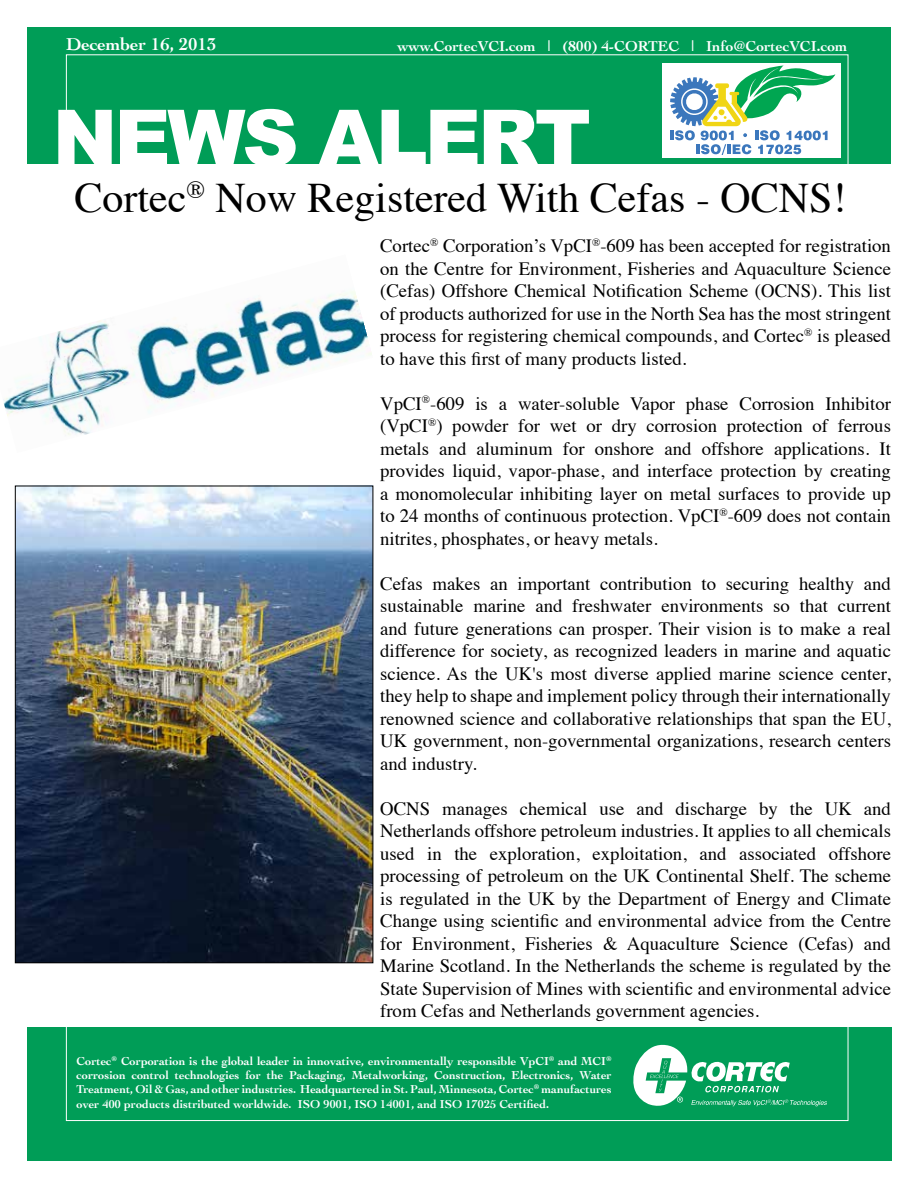
<style>
.page{position:relative;width:918px;height:1188px;background:#fff}
.page>*{position:absolute;margin:0;border:0;box-sizing:border-box;transform-origin:0 0}
.t1{font:900 78px "Arial";letter-spacing:-.04em;color:#fff}
.t2{font:42px "Times";color:#000}
.t3{font:18.75px/22.5px "Times";color:#000;text-align:justify}
.t4{font:700 18px "Cochin";color:#fff}
.t5{font:700 15px "Cochin";color:#fff}
.t6{font:700 12px/14.4px "Cochin";color:#fff;text-align:justify}
</style>
<div class="page">
<div style="left:27px;top:27px;width:864px;height:137px;background:#009d57"></div>
<div style="left:28px;top:1028px;width:864px;height:133px;background:#009d57"></div>
<svg style="left:633px;top:1044px;width:194px;height:63px"></svg>
<div style="left:662px;top:63px;width:179px;height:94px;background:#fff"></div>
<svg style="left:670px;top:65px;width:165px;height:89px"></svg>
<img style="left:3px;top:291px;width:369px;height:144px">
<img style="left:17px;top:488px;width:354px;height:473px">
<p class="t4" style="left:66px;top:32px;width:152px">December 16, 2013</p>
<p class="t5" style="left:398px;top:36px;width:451px">www.CortecVCI.com | (800) 4-CORTEC | Info@CortecVCI.com</p>
<h1 class="t1" style="left:52px;top:81px;width:540px">NEWS ALERT</h1>
<h2 class="t2" style="left:74px;top:158px;width:774px">Cortec<sup>®</sup> Now Registered With Cefas - OCNS!</h2>
<p class="t3" style="left:380px;top:233px;width:512px">Cortec<sup>®</sup> Corporation’s VpCI<sup>®</sup>-609 has been accepted for registration on the Centre for Environment, Fisheries and Aquaculture Science (Cefas) Offshore Chemical Notification Scheme (OCNS). This list of products authorized for use in the North Sea has the most stringent process for registering chemical compounds, and Cortec<sup>®</sup> is pleased to have this first of many products listed.</p>
<p class="t3" style="left:380px;top:391px;width:512px">VpCI<sup>®</sup>-609 is a water-soluble Vapor phase Corrosion Inhibitor (VpCI<sup>®</sup>) powder for wet or dry corrosion protection of ferrous metals and aluminum for onshore and offshore applications. It provides liquid, vapor-phase, and interface protection by creating a monomolecular inhibiting layer on metal surfaces to provide up to 24 months of continuous protection. VpCI<sup>®</sup>-609 does not contain nitrites, phosphates, or heavy metals.</p>
<p class="t3" style="left:380px;top:571px;width:512px">Cefas makes an important contribution to securing healthy and sustainable marine and freshwater environments so that current and future generations can prosper. Their vision is to make a real difference for society, as recognized leaders in marine and aquatic science. As the UK's most diverse applied marine science center, they help to shape and implement policy through their internationally renowned science and collaborative relationships that span the EU, UK government, non-governmental organizations, research centers and industry.</p>
<p class="t3" style="left:380px;top:796px;width:512px">OCNS manages chemical use and discharge by the UK and Netherlands offshore petroleum industries. It applies to all chemicals used in the exploration, exploitation, and associated offshore processing of petroleum on the UK Continental Shelf. The scheme is regulated in the UK by the Department of Energy and Climate Change using scientific and environmental advice from the Centre for Environment, Fisheries &amp; Aquaculture Science (Cefas) and Marine Scotland. In the Netherlands the scheme is regulated by the State Supervision of Mines with scientific and environmental advice from Cefas and Netherlands government agencies.</p>
<p class="t6" style="left:76px;top:1053px;width:537px">Cortec<sup>®</sup> Corporation is the global leader in innovative, environmentally responsible VpCI<sup>®</sup> and MCI<sup>® </sup>corrosion control technologies for the Packaging, Metalworking, Construction, Electronics, Water Treatment, Oil &amp; Gas, and other industries. Headquartered in St. Paul, Minnesota, Cortec<sup>®</sup> manufactures over 400 products distributed worldwide. ISO 9001, ISO 14001, and ISO 17025 Certified.</p>
</div>
